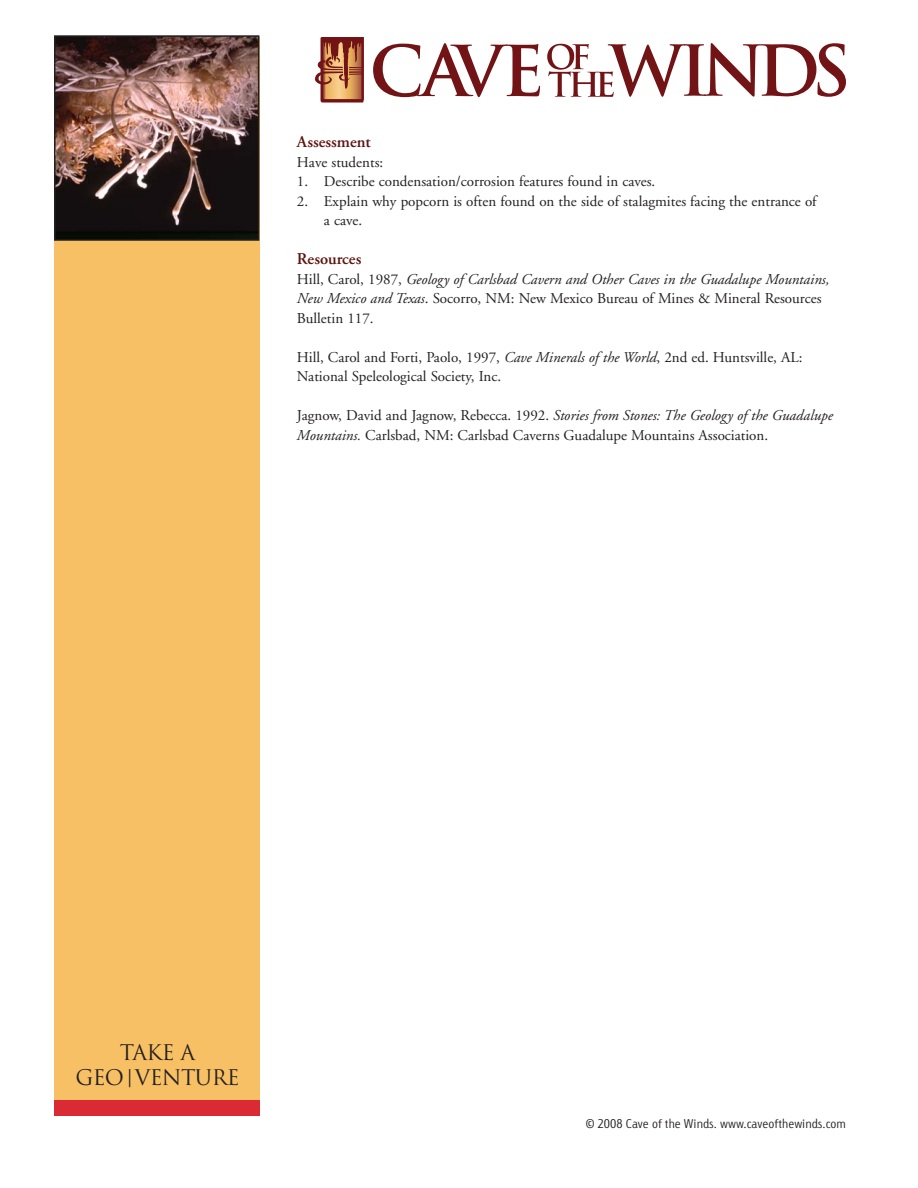
<style>
.page{position:relative;width:918px;height:1188px;background:#fff}
.page>*{position:absolute;margin:0;border:0;box-sizing:border-box;transform-origin:0 0}
.t1{font:21px/25.2px "Trajan";letter-spacing:-.035em;color:#231f20;text-align:center}
.t2{font:600 16.5px "Adobe Garamond";color:#5d1510}
.t3{font:15px/19.5px "Adobe Garamond";color:#231f20}
.t4{font:12px "Linotype Tetria Light Tab";color:#231f20}
.s1{font-style:italic}
.s2{font-family:"Folio BEF";font-weight:300}
</style>
<div class="page">
<div style="left:54px;top:38px;width:205px;height:1078px;background:#f7c065"></div>
<svg style="left:315px;top:37px;width:49px;height:66px"></svg>
<svg style="left:373px;top:43px;width:167px;height:54px"></svg>
<svg style="left:547px;top:43px;width:299px;height:54px"></svg>
<div style="left:54px;top:1100px;width:206px;height:16px;background:#da2a34"></div>
<img style="left:57px;top:38px;width:199px;height:200px">
<div style="left:54px;top:35px;width:205px;height:206px;border:2px solid #231f20"></div>
<p class="t2" style="left:297px;top:135px;width:75px">Assessment</p>
<p class="t3" style="left:297px;top:153px;width:88px">Have students:</p>
<p class="t3" style="left:297px;top:173px;width:360px">1. Describe condensation/corrosion features found in caves.</p>
<p class="t3" style="left:324px;top:192px;width:494px;text-indent:-27px">2. Explain why popcorn is often found on the side of stalagmites facing the entrance of a cave.</p>
<p class="t2" style="left:297px;top:252px;width:66px">Resources</p>
<p class="t3" style="left:297px;top:270px;width:534px">Hill, Carol, 1987, <span class="s1">Geology of Carlsbad Cavern and Other Caves in the Guadalupe Mountains,<br>New Mexico and Texas</span>. Socorro, NM: New Mexico Bureau of Mines &amp; Mineral Resources<br>Bulletin 117.</p>
<p class="t3" style="left:297px;top:348px;width:507px">Hill, Carol and Forti, Paolo, 1997, <span class="s1">Cave Minerals of the World</span>, 2nd ed. Huntsville, AL:<br>National Speleological Society, Inc.</p>
<p class="t3" style="left:297px;top:407px;width:538px">Jagnow, David and Jagnow, Rebecca. 1992. <span class="s1">Stories from Stones: The Geology of the Guadalupe<br>Mountains.</span> Carlsbad, NM: Carlsbad Caverns Guadalupe Mountains Association.</p>
<h1 class="t1" style="left:75px;top:1040px;width:166px">TAKE A<br>GEO <span class="s2">|</span> VENTURE</h1>
<p class="t4" style="left:586px;top:1118px;width:262px">© 2008 Cave of the Winds. www.caveofthewinds.com</p>
</div>
